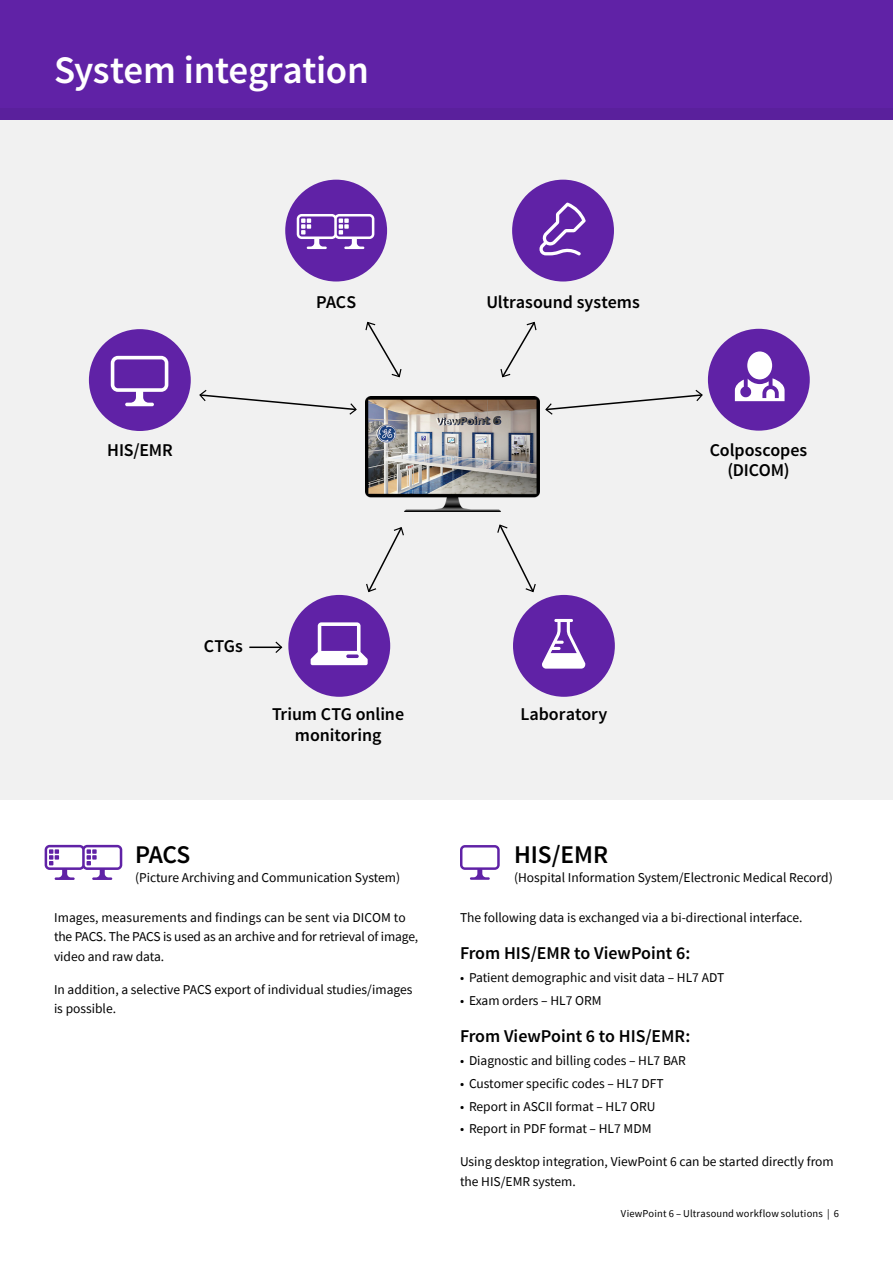
<style>
.page{position:relative;width:893px;height:1263px;background:#fff}
.page>*{position:absolute;margin:0;border:0;box-sizing:border-box;transform-origin:0 0}
.t1{font:600 39px "Source Sans Pro";letter-spacing:-.01em;color:#fff}
.t2{font:600 25.5px "Source Sans Pro";color:#000}
.t3{font:600 18px/20.7px "Source Sans Pro";color:#000;text-align:center}
.t4{font:13.5px/19.5px "Source Sans Pro";color:#000}
.t5{font:10.5px "Source Sans Pro";letter-spacing:.015em;color:#000}
</style>
<div class="page">
<div style="left:0;top:109px;width:893px;height:691px;background:#f1f1f1"></div>
<img style="left:365px;top:396px;width:174px;height:115px">
<div style="left:512px;top:180px;width:102px;height:101px;background:#6022a6;border-radius:50%"></div>
<div style="left:513px;top:595px;width:102px;height:102px;background:#6022a6;border-radius:50%"></div>
<div style="left:708px;top:329px;width:102px;height:102px;background:#6022a6;border-radius:50%"></div>
<div style="left:288px;top:595px;width:102px;height:102px;background:#6022a6;border-radius:50%"></div>
<div style="left:89px;top:329px;width:102px;height:102px;background:#6022a6;border-radius:50%"></div>
<div style="left:285px;top:180px;width:102px;height:101px;background:#6022a6;border-radius:50%"></div>
<svg style="left:500px;top:321px;width:37px;height:57px"></svg>
<svg style="left:497px;top:524px;width:39px;height:69px"></svg>
<svg style="left:365px;top:321px;width:37px;height:57px"></svg>
<svg style="left:366px;top:527px;width:38px;height:66px"></svg>
<hr style="left:249px;top:646px;width:32px;height:2px;background:#000">
<svg style="left:274px;top:641px;width:9px;height:12px"></svg>
<svg style="left:545px;top:389px;width:158px;height:26px"></svg>
<svg style="left:199px;top:389px;width:158px;height:26px"></svg>
<div style="left:0;top:0;width:893px;height:119px;background:#6022a6"></div>
<svg style="left:297px;top:214px;width:77px;height:35px"></svg>
<svg style="left:45px;top:845px;width:77px;height:35px"></svg>
<svg style="left:460px;top:845px;width:40px;height:35px"></svg>
<svg style="left:539px;top:202px;width:47px;height:53px"></svg>
<div style="left:747px;top:351px;width:25px;height:28px;background:#fff;border-radius:50%"></div>
<svg style="left:735px;top:378px;width:49px;height:23px"></svg>
<svg style="left:542px;top:619px;width:43px;height:50px"></svg>
<svg style="left:311px;top:622px;width:57px;height:43px"></svg>
<svg style="left:111px;top:356px;width:57px;height:50px"></svg>
<h1 class="t1" style="left:54px;top:46px;width:316px">System integration</h1>
<h3 class="t3" style="left:316px;top:292px;width:42px">PACS</h3>
<h3 class="t3" style="left:486px;top:292px;width:155px">Ultrasound systems</h3>
<h3 class="t3" style="left:107px;top:440px;width:67px">HIS/EMR</h3>
<h3 class="t3" style="left:710px;top:440px;width:99px">Colposcopes (DICOM)</h3>
<h3 class="t3" style="left:204px;top:636px;width:41px">CTGs</h3>
<h3 class="t3" style="left:272px;top:704px;width:133px">Trium CTG online</h3>
<h3 class="t3" style="left:520px;top:704px;width:89px">Laboratory</h3>
<h3 class="t3" style="left:295px;top:725px;width:88px">monitoring</h3>
<h2 class="t2" style="left:135px;top:838px;width:57px">PACS</h2>
<p class="t4" style="left:135px;top:868px;width:267px">(Picture Archiving and Communication System)</p>
<p class="t4" style="left:54px;top:907px;width:366px">Images, measurements and findings can be sent via DICOM to the PACS. The PACS is used as an archive and for retrieval of image, video and raw data.</p>
<p class="t4" style="left:54px;top:979px;width:360px">In addition, a selective PACS export of individual studies/images is possible.</p>
<h2 class="t2" style="left:514px;top:838px;width:96px">HIS/EMR</h2>
<p class="t4" style="left:514px;top:868px;width:320px">(Hospital Information System/Electronic Medical Record)</p>
<p class="t4" style="left:460px;top:908px;width:344px">The following data is exchanged via a bi-directional interface.</p>
<h3 class="t3" style="left:460px;top:944px;width:232px">From HIS/EMR to ViewPoint 6:</h3>
<p class="t4" style="left:460px;top:968px;width:266px">• Patient demographic and visit data – HL7 ADT</p>
<p class="t4" style="left:460px;top:990px;width:143px">• Exam orders – HL7 ORM</p>
<h3 class="t3" style="left:460px;top:1026px;width:232px">From ViewPoint 6 to HIS/EMR:</h3>
<p class="t4" style="left:460px;top:1051px;width:227px">• Diagnostic and billing codes – HL7 BAR</p>
<p class="t4" style="left:460px;top:1073px;width:205px">• Customer specific codes – HL7 DFT</p>
<p class="t4" style="left:460px;top:1096px;width:197px">• Report in ASCII format – HL7 ORU</p>
<p class="t4" style="left:460px;top:1119px;width:193px">• Report in PDF format – HL7 MDM</p>
<p class="t4" style="left:460px;top:1152px;width:375px">Using desktop integration, ViewPoint 6 can be started directly from the HIS/EMR system.</p>
<p class="t5" style="left:621px;top:1207px;width:219px">ViewPoint 6 – Ultrasound workflow solutions | 6</p>
</div>
